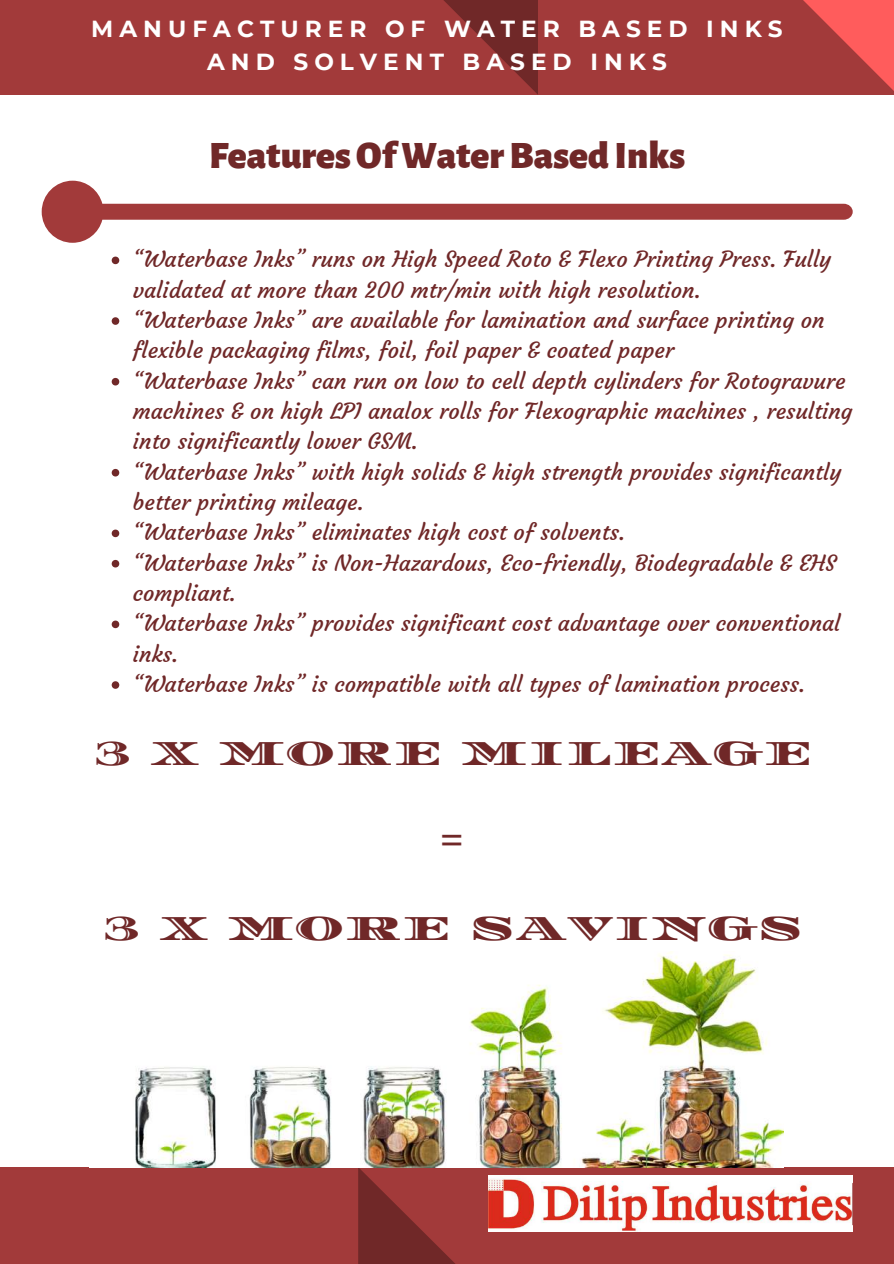
<style>
.page{position:relative;width:894px;height:1264px;background:#fff}
.page>*{position:absolute;margin:0;border:0;box-sizing:border-box;transform-origin:0 0}
.t1{font:900 39px "Alegreya Sans";color:#702828}
.t2{font:35.1px "Diplomata SC";letter-spacing:.055em;color:#702828}
.t3{font:700 23.25px/32.7px "Montserrat";letter-spacing:.26em;color:#fff;text-align:center}
.t4{font:22.2px/30.3px "Courgette";color:#702828}
</style>
<div class="page">
<div style="left:0;top:1166px;width:893px;height:97px;background:#a23a3a"></div>
<div style="left:0;top:0;width:893px;height:95px;background:#a23a3a"></div>
<svg style="left:358px;top:1167px;width:190px;height:96px"></svg>
<svg style="left:443px;top:0;width:94px;height:94px"></svg>
<svg style="left:803px;top:0;width:90px;height:90px"></svg>
<svg style="left:42px;top:181px;width:810px;height:62px"></svg>
<svg style="left:112px;top:256px;width:7px;height:8px"></svg>
<svg style="left:112px;top:317px;width:7px;height:8px"></svg>
<svg style="left:112px;top:378px;width:7px;height:7px"></svg>
<svg style="left:112px;top:469px;width:7px;height:7px"></svg>
<svg style="left:112px;top:529px;width:7px;height:8px"></svg>
<svg style="left:112px;top:560px;width:7px;height:7px"></svg>
<svg style="left:112px;top:620px;width:7px;height:8px"></svg>
<svg style="left:112px;top:681px;width:7px;height:7px"></svg>
<img style="left:89px;top:951px;width:694px;height:216px">
<img style="left:488px;top:1175px;width:364px;height:56px">
<p class="t3" style="left:91px;top:13px;width:692px">MANUFACTURER OF WATER BASED INKS<br>AND SOLVENT BASED INKS</p>
<h1 class="t1" style="left:209px;top:133px;width:477px">FeaturesOfWaterBased Inks</h1>
<p class="t4" style="left:133px;top:244px;width:721px">“Waterbase Inks” runs on High Speed Roto &amp; Flexo Printing Press. Fully validated at more than 200 mtr/min with high resolution.<br>“Waterbase Inks” are available for lamination and surface printing on flexible packaging films, foil, foil paper &amp; coated paper<br>“Waterbase Inks” can run on low to cell depth cylinders for Rotogravure machines &amp; on high LPI analox rolls for Flexographic machines , resulting into significantly lower GSM.<br>“Waterbase Inks” with high solids &amp; high strength provides significantly better printing mileage.<br>“Waterbase Inks” eliminates high cost of solvents.<br>“Waterbase Inks” is Non-Hazardous, Eco-friendly, Biodegradable &amp; EHS compliant.<br>“Waterbase Inks” provides significant cost advantage over conventional inks.<br>“Waterbase Inks” is compatible with all types of lamination process.</p>
<h2 class="t2" style="left:95px;top:732px;width:718px">3 X MORE MILEAGE</h2>
<h2 class="t2" style="left:439px;top:819px;width:28px">=</h2>
<h2 class="t2" style="left:104px;top:907px;width:700px">3 X MORE SAVINGS</h2>
</div>
